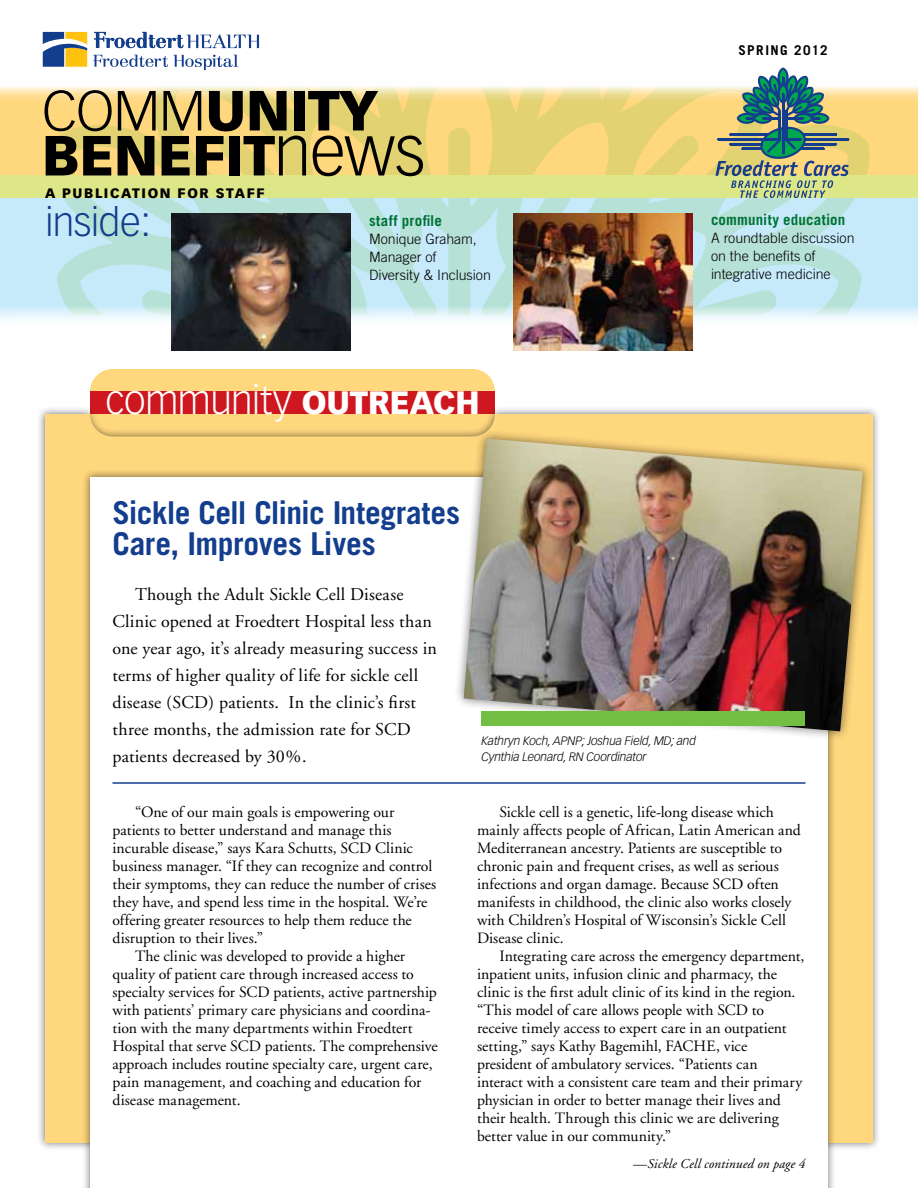
<style>
.page{position:relative;width:918px;height:1188px;background:#fff}
.page>*{position:absolute;margin:0;border:0;box-sizing:border-box;transform-origin:0 0}
.t1{font:900 55.5px/45px "Vectora LH";letter-spacing:-.01em;color:#000}
.t2{font:300 38.7px "Vectora LH";letter-spacing:-.01em;color:#fff}
.t3{font:300 38.7px "Vectora LH";letter-spacing:-.015em;color:#133d8d}
.t4{font:700 31.5px/31.5px "Trade Gothic";letter-spacing:-.015em;color:#133d8d}
.t5{font:18px/27px "Adobe Garamond";letter-spacing:.01em;color:#000}
.t6{font:15.75px/18px "Adobe Garamond";color:#000}
.t7{font:700 15px "Trade Gothic";letter-spacing:.01em;color:#007236}
.t8{font:300 14.25px/18px "Trade Gothic";letter-spacing:-.005em;color:#000}
.t9{font:italic 13.5px "Adobe Garamond";letter-spacing:.01em;color:#000}
.t10{font:900 13.5px "Vectora LH";letter-spacing:.12em;color:#000}
.t11{font:700 13.5px "Trade Gothic";letter-spacing:.105em;color:#000}
.t12{font:italic 300 12px/15.8px "Vectora LH";letter-spacing:-.015em;color:#000}
.s1{font-weight:300}
.s2{font-weight:300;font-size:66.75px}
.s3{font-weight:900;font-size:31.8px}
</style>
<div class="page">
<img style="left:0;top:104px;width:918px;height:202px">
<svg style="left:0;top:31px;width:918px;height:73px"></svg>
<div style="left:0;top:176px;width:918px;height:22px;background:#dee787"></div>
<div style="left:112px;top:369px;width:360px;height:67px;background:#ffd77d"></div>
<div style="left:450px;top:369px;width:45px;height:45px;background:#ffd77d;border-radius:50%"></div>
<div style="left:90px;top:369px;width:45px;height:45px;background:#ffd77d;border-radius:50%"></div>
<div style="left:90px;top:392px;width:405px;height:22px;background:#ce171e"></div>
<div style="left:37px;top:406px;width:844px;height:745px;background:#000;opacity:.5"></div>
<div style="left:45px;top:414px;width:828px;height:729px;background:#ffd77d"></div>
<img style="left:513px;top:214px;width:180px;height:137px">
<div style="left:82px;top:469px;width:754px;height:719px;background:#000;opacity:.5"></div>
<div style="left:90px;top:477px;width:738px;height:711px;background:#fff"></div>
<svg style="left:94px;top:32px;width:165px;height:16px"></svg>
<svg style="left:93px;top:55px;width:145px;height:15px"></svg>
<svg style="left:43px;top:32px;width:44px;height:35px;background:#969272"></svg>
<hr style="left:112px;top:782px;width:694px;height:2px;background:#133d8d">
<img style="left:171px;top:214px;width:180px;height:137px">
<svg style="left:716px;top:68px;width:133px;height:130px"></svg>
<div style="left:454px;top:429px;width:418px;height:312px;background:#000;opacity:.5"></div>
<img style="left:464px;top:438px;width:399px;height:293px">
<div style="left:482px;top:711px;width:324px;height:15px;background:#72bf44"></div>
<h1 class="t1" style="left:42px;top:88px;width:385px"><span class="s1">COMM</span>UNITY<br>BENEFIT<span class="s2">news</span></h1>
<p class="t10" style="left:45px;top:185px;width:221px">A PUBLICATION FOR STAFF</p>
<h2 class="t3" style="left:45px;top:200px;width:107px">inside:</h2>
<p class="t7" style="left:369px;top:211px;width:75px">staff profile</p>
<p class="t8" style="left:369px;top:230px;width:123px">Monique Graham,<br>Manager of<br>Diversity &amp; Inclusion</p>
<h2 class="t2" style="left:105px;top:378px;width:376px">community <span class="s3">OUTREACH</span></h2>
<p class="t11" style="left:738px;top:42px;width:91px">SPRING 2012</p>
<p class="t7" style="left:711px;top:211px;width:136px">community education</p>
<p class="t8" style="left:711px;top:229px;width:145px">A roundtable discussion on the benefits of integrative medicine</p>
<h3 class="t4" style="left:112px;top:496px;width:349px">Sickle Cell Clinic Integrates<br>Care, Improves Lives</h3>
<p class="t5" style="left:112px;top:582px;width:326px;text-indent:22px">Though the Adult Sickle Cell Disease Clinic opened at Froedtert Hospital less than one year ago, it’s already measuring success in terms of higher quality of life for sickle cell disease (SCD) patients. In the clinic’s first three months, the admission rate for SCD patients decreased by 30%.</p>
<p class="t6" style="left:135px;top:803px;width:261px">“One of our main goals is empowering our</p>
<p class="t6" style="left:112px;top:821px;width:281px">patients to better understand and manage this</p>
<p class="t6" style="left:112px;top:839px;width:302px">incurable disease,” says Kara Schutts, SCD Clinic</p>
<p class="t6" style="left:112px;top:857px;width:321px">business manager. “If they can recognize and control</p>
<p class="t6" style="left:112px;top:875px;width:325px">their symptoms, they can reduce the number of crises</p>
<p class="t6" style="left:112px;top:893px;width:316px">they have, and spend less time in the hospital. We’re</p>
<p class="t6" style="left:112px;top:911px;width:301px">offering greater resources to help them reduce the</p>
<p class="t6" style="left:112px;top:929px;width:152px">disruption to their lives.”</p>
<p class="t6" style="left:135px;top:947px;width:272px">The clinic was developed to provide a higher</p>
<p class="t6" style="left:112px;top:965px;width:303px">quality of patient care through increased access to</p>
<p class="t6" style="left:112px;top:983px;width:326px">specialty services for SCD patients, active partnership</p>
<p class="t6" style="left:112px;top:1001px;width:319px">with patients’ primary care physicians and coordina-</p>
<p class="t6" style="left:112px;top:1019px;width:302px">tion with the many departments within Froedtert</p>
<p class="t6" style="left:112px;top:1037px;width:327px">Hospital that serve SCD patients. The comprehensive</p>
<p class="t6" style="left:112px;top:1055px;width:322px">approach includes routine specialty care, urgent care,</p>
<p class="t6" style="left:112px;top:1073px;width:310px">pain management, and coaching and education for</p>
<p class="t6" style="left:112px;top:1091px;width:130px">disease management.</p>
<p class="t12" style="left:482px;top:733px;width:216px">Kathryn Koch, APNP; Joshua Field, MD; and<br>Cynthia Leonard, RN Coordinator</p>
<p class="t6" style="left:477px;top:803px;width:325px;text-indent:23px">Sickle cell is a genetic, life-long disease which mainly affects people of African, Latin American and Mediterranean ancestry. Patients are susceptible to chronic pain and frequent crises, as well as serious infections and organ damage. Because SCD often manifests in childhood, the clinic also works closely with Children’s Hospital of Wisconsin’s Sickle Cell Disease clinic.</p>
<p class="t6" style="left:477px;top:947px;width:329px;text-indent:23px">Integrating care across the emergency department, inpatient units, infusion clinic and pharmacy, the clinic is the first adult clinic of its kind in the region. “This model of care allows people with SCD to receive timely access to expert care in an outpatient setting,” says Kathy Bagemihl, FACHE, vice president of ambulatory services. “Patients can interact with a consistent care team and their primary physician in order to better manage their lives and their health. Through this clinic we are delivering better value in our community.”</p>
<p class="t9" style="left:633px;top:1157px;width:174px">—Sickle Cell continued on page 4</p>
</div>
